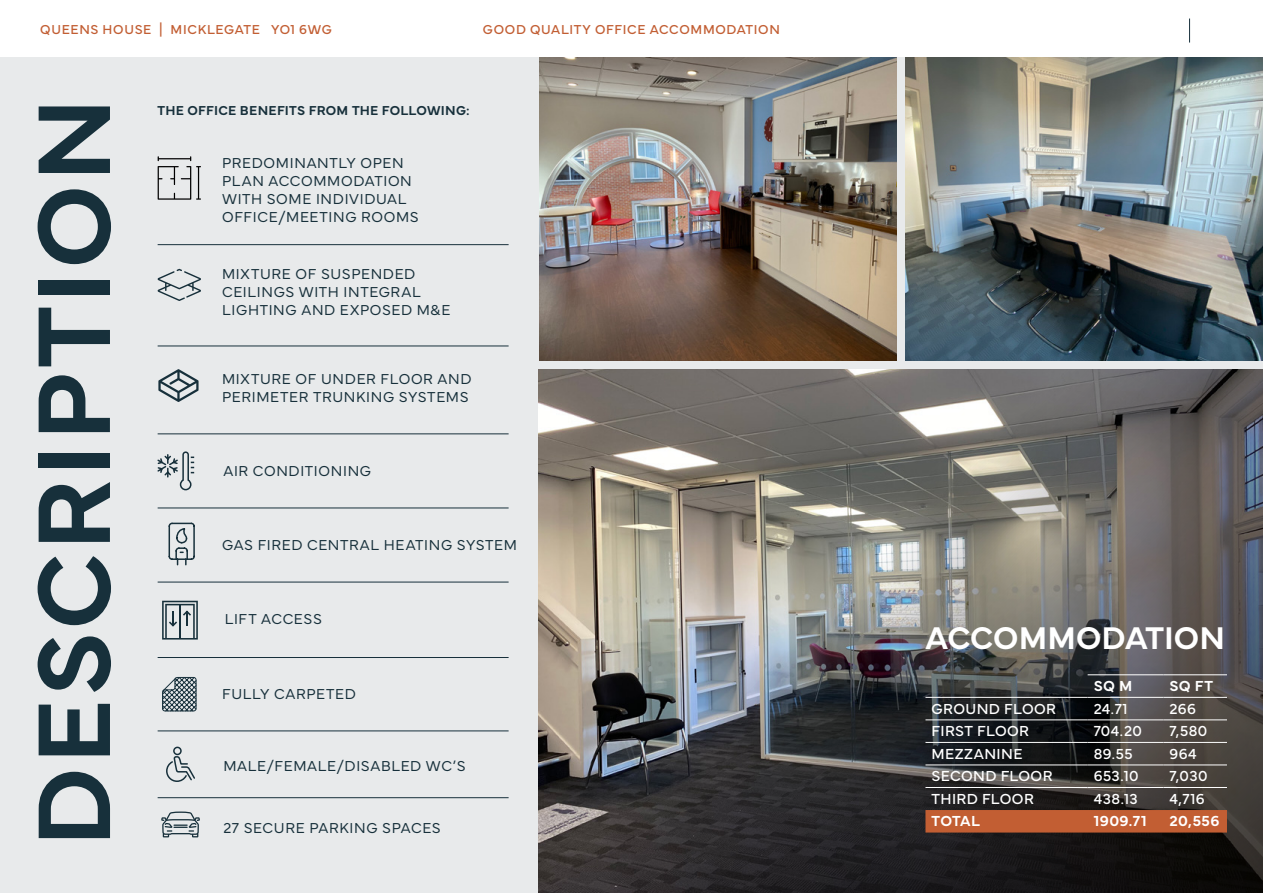
<style>
.page{position:relative;width:1263px;height:893px;background:#fff}
.page>*{position:absolute;margin:0;border:0;box-sizing:border-box;transform-origin:0 0}
.t1{font:600 107.55px "Mundial";letter-spacing:.03em;color:#17303b}
.t2{font:600 32.7px "Mundial";color:#fff}
.t3{font:15.15px "Mundial";letter-spacing:.025em;color:#fff}
.t4{font:600 15.15px "Mundial";letter-spacing:.03em;color:#fff}
.t5{font:300 15px/18px "Mundial";letter-spacing:.045em;color:#17303b}
.t6{font:13.5px "Mundial";letter-spacing:.05em;color:#c25e33}
.t7{font:600 13.5px "Mundial";letter-spacing:.02em;color:#17303b}
</style>
<div class="page">
<div style="left:0;top:57px;width:1263px;height:836px;background:#e8eaeb"></div>
<img style="left:539px;top:58px;width:358px;height:303px">
<img style="left:906px;top:58px;width:357px;height:303px">
<img style="left:538px;top:369px;width:725px;height:524px">
<hr style="left:158px;top:244px;width:351px;height:1px;background:#17303b">
<hr style="left:158px;top:346px;width:351px;height:1px;background:#17303b">
<hr style="left:158px;top:434px;width:351px;height:1px;background:#17303b">
<hr style="left:158px;top:508px;width:351px;height:1px;background:#17303b">
<hr style="left:158px;top:582px;width:351px;height:1px;background:#17303b">
<hr style="left:158px;top:657px;width:351px;height:1px;background:#17303b">
<hr style="left:158px;top:731px;width:351px;height:1px;background:#17303b">
<hr style="left:158px;top:797px;width:351px;height:1px;background:#17303b">
<svg style="left:158px;top:269px;width:43px;height:32px"></svg>
<svg style="left:157px;top:451px;width:38px;height:40px"></svg>
<svg style="left:158px;top:156px;width:43px;height:44px"></svg>
<svg style="left:168px;top:522px;width:27px;height:44px"></svg>
<div style="left:173px;top:747px;width:9px;height:8px;border:2px solid #17303b;border-radius:50%"></div>
<svg style="left:166px;top:755px;width:29px;height:27px"></svg>
<svg style="left:162px;top:601px;width:36px;height:39px"></svg>
<svg style="left:161px;top:811px;width:39px;height:26px"></svg>
<svg style="left:162px;top:677px;width:35px;height:35px"></svg>
<svg style="left:158px;top:369px;width:41px;height:33px"></svg>
<div style="left:925px;top:810px;width:302px;height:22px;background:#c25e33"></div>
<hr style="left:1087px;top:674px;width:76px;height:1px;background:#fff">
<hr style="left:1163px;top:674px;width:64px;height:1px;background:#fff">
<hr style="left:925px;top:697px;width:162px;height:1px;background:#fff">
<hr style="left:1087px;top:697px;width:76px;height:1px;background:#fff">
<hr style="left:1163px;top:697px;width:64px;height:1px;background:#fff">
<hr style="left:925px;top:720px;width:162px;height:1px;background:#fff">
<hr style="left:1087px;top:720px;width:76px;height:1px;background:#fff">
<hr style="left:1163px;top:720px;width:64px;height:1px;background:#fff">
<hr style="left:925px;top:742px;width:162px;height:1px;background:#fff">
<hr style="left:1087px;top:742px;width:76px;height:1px;background:#fff">
<hr style="left:1163px;top:742px;width:64px;height:1px;background:#fff">
<hr style="left:925px;top:765px;width:162px;height:1px;background:#fff">
<hr style="left:1087px;top:765px;width:76px;height:1px;background:#fff">
<hr style="left:1163px;top:765px;width:64px;height:1px;background:#fff">
<hr style="left:925px;top:787px;width:162px;height:1px;background:#fff">
<hr style="left:1087px;top:787px;width:76px;height:1px;background:#fff">
<hr style="left:1163px;top:787px;width:64px;height:1px;background:#fff">
<svg style="left:1189px;top:19px;width:1px;height:24px"></svg>
<p class="t6" style="left:40px;top:19px;width:293px">QUEENS HOUSE | MICKLEGATE YO1 6WG</p>
<p class="t6" style="left:483px;top:19px;width:298px">GOOD QUALITY OFFICE ACCOMMODATION</p>
<h1 class="t1" style="left:-11px;top:847px;width:751px;rotate:-90deg">DESCRIPTION</h1>
<p class="t7" style="left:158px;top:100px;width:314px">THE OFFICE BENEFITS FROM THE FOLLOWING:</p>
<p class="t5" style="left:222px;top:152px;width:198px">PREDOMINANTLY OPEN<br>PLAN ACCOMMODATION<br>WITH SOME INDIVIDUAL<br>OFFICE/MEETING ROOMS</p>
<p class="t5" style="left:222px;top:264px;width:230px">MIXTURE OF SUSPENDED<br>CEILINGS WITH INTEGRAL<br>LIGHTING AND EXPOSED M&amp;E</p>
<p class="t5" style="left:222px;top:368px;width:251px">MIXTURE OF UNDER FLOOR AND<br>PERIMETER TRUNKING SYSTEMS</p>
<p class="t5" style="left:223px;top:460px;width:149px">AIR CONDITIONING</p>
<p class="t5" style="left:222px;top:535px;width:296px">GAS FIRED CENTRAL HEATING SYSTEM</p>
<p class="t5" style="left:225px;top:609px;width:99px">LIFT ACCESS</p>
<p class="t5" style="left:222px;top:683px;width:135px">FULLY CARPETED</p>
<p class="t5" style="left:223px;top:755px;width:244px">MALE/FEMALE/DISABLED WC’S</p>
<p class="t5" style="left:223px;top:817px;width:219px">27 SECURE PARKING SPACES</p>
<h2 class="t2" style="left:925px;top:612px;width:301px">ACCOMMODATION</h2>
<p class="t4" style="left:1094px;top:674px;width:40px">SQ M</p>
<p class="t4" style="left:1169px;top:674px;width:45px">SQ FT</p>
<p class="t3" style="left:931px;top:697px;width:126px">GROUND FLOOR</p>
<p class="t3" style="left:1094px;top:697px;width:36px">24.71</p>
<p class="t3" style="left:1169px;top:697px;width:28px">266</p>
<p class="t3" style="left:931px;top:719px;width:99px">FIRST FLOOR</p>
<p class="t3" style="left:1094px;top:719px;width:50px">704.20</p>
<p class="t3" style="left:1169px;top:719px;width:39px">7,580</p>
<p class="t3" style="left:931px;top:742px;width:92px">MEZZANINE</p>
<p class="t3" style="left:1094px;top:742px;width:40px">89.55</p>
<p class="t3" style="left:1169px;top:742px;width:29px">964</p>
<p class="t3" style="left:931px;top:764px;width:123px">SECOND FLOOR</p>
<p class="t3" style="left:1094px;top:764px;width:47px">653.10</p>
<p class="t3" style="left:1169px;top:764px;width:40px">7,030</p>
<p class="t3" style="left:931px;top:787px;width:104px">THIRD FLOOR</p>
<p class="t3" style="left:1094px;top:787px;width:46px">438.13</p>
<p class="t3" style="left:1169px;top:787px;width:37px">4,716</p>
<p class="t4" style="left:931px;top:809px;width:50px">TOTAL</p>
<p class="t4" style="left:1094px;top:809px;width:55px">1909.71</p>
<p class="t4" style="left:1169px;top:809px;width:51px">20,556</p>
</div>
